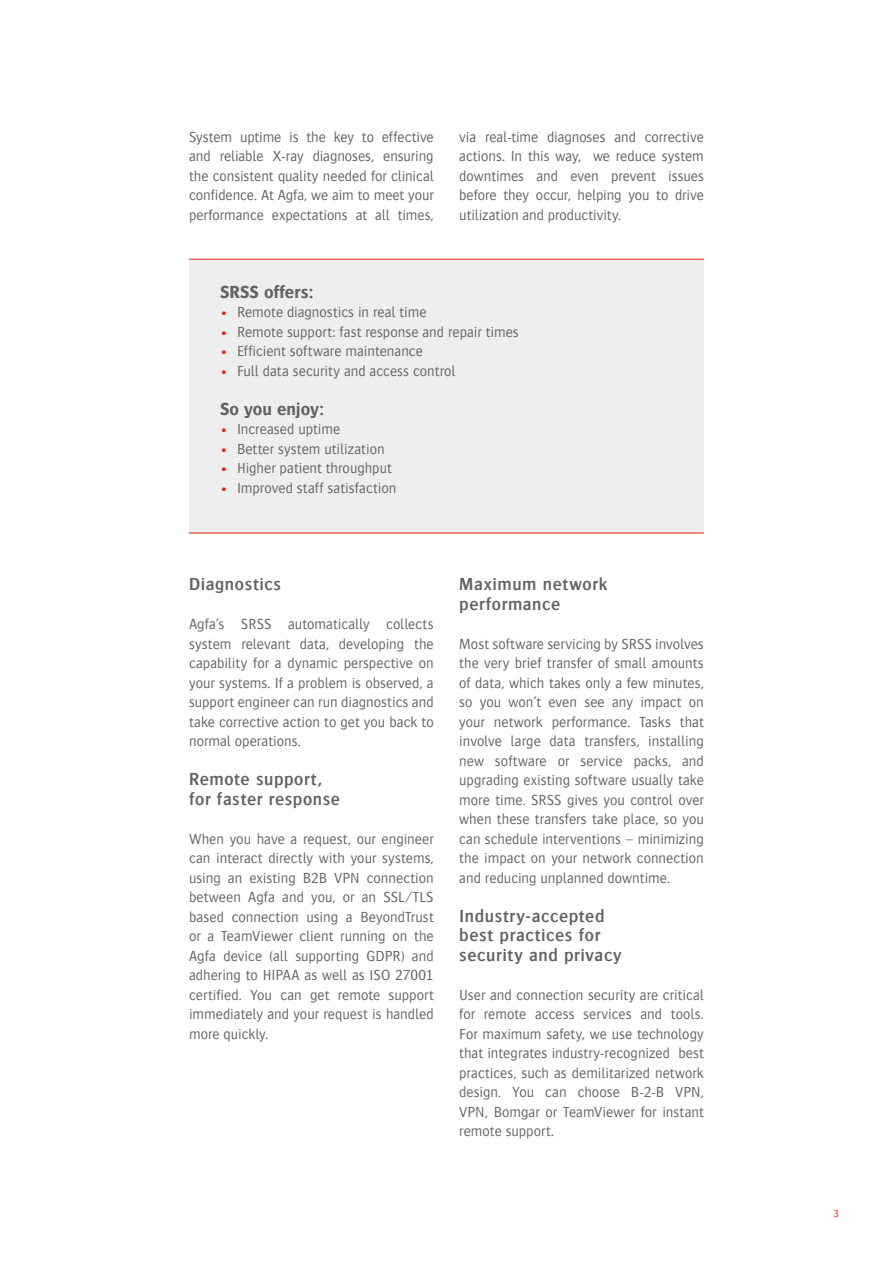
<style>
.page{position:relative;width:893px;height:1263px;background:#fff}
.page>*{position:absolute;margin:0;border:0;box-sizing:border-box;transform-origin:0 0}
.t1{font:600 18px/19.5px "Bosis For Agfa";letter-spacing:.035em;color:#646363}
.t2{font:700 18px "Bosis For Agfa";color:#646363}
.t3{font:300 15px/19.5px "Bosis For Agfa";color:#646363;text-align:justify}
.t4{font:300 10.5px "Bosis For Agfa";color:#e42313}
.s1{color:#e42313}
</style>
<div class="page">
<div style="left:189px;top:260px;width:515px;height:273px;background:#eee"></div>
<hr style="left:189px;top:259px;width:515px;height:1px;background:#e2241c">
<hr style="left:189px;top:533px;width:515px;height:1px;background:#e2241c">
<p class="t3" style="left:189px;top:127px;width:246px">System uptime is the key to effective and reliable X-ray diagnoses, ensuring the consistent quality needed for clinical confidence. At Agfa, we aim to meet your performance expectations at all times,</p>
<p class="t3" style="left:459px;top:127px;width:246px">via real-time diagnoses and corrective actions. In this way, we reduce system downtimes and even prevent issues before they occur, helping you to drive utilization and productivity.</p>
<p class="t2" style="left:220px;top:282px;width:96px">SRSS offers:</p>
<p class="t3" style="left:220px;top:302px;width:208px"><span class="s1">•</span> Remote diagnostics in real time</p>
<p class="t3" style="left:220px;top:322px;width:300px"><span class="s1">•</span> Remote support: fast response and repair times</p>
<p class="t3" style="left:220px;top:341px;width:204px"><span class="s1">•</span> Efficient software maintenance</p>
<p class="t3" style="left:220px;top:361px;width:237px"><span class="s1">•</span> Full data security and access control</p>
<p class="t2" style="left:220px;top:399px;width:107px">So you enjoy:</p>
<p class="t3" style="left:220px;top:419px;width:122px"><span class="s1">•</span> Increased uptime</p>
<p class="t3" style="left:220px;top:439px;width:166px"><span class="s1">•</span> Better system utilization</p>
<p class="t3" style="left:220px;top:458px;width:173px"><span class="s1">•</span> Higher patient throughput</p>
<p class="t3" style="left:220px;top:478px;width:178px"><span class="s1">•</span> Improved staff satisfaction</p>
<p class="t1" style="left:189px;top:574px;width:94px">Diagnostics</p>
<p class="t3" style="left:189px;top:614px;width:246px">Agfa’s SRSS automatically collects system relevant data, developing the capability for a dynamic perspective on your systems. If a problem is observed, a support engineer can run diagnostics and take corrective action to get you back to normal operations.</p>
<p class="t1" style="left:189px;top:769px;width:152px">Remote support, for faster response</p>
<p class="t3" style="left:189px;top:829px;width:246px">When you have a request, our engineer can interact directly with your systems, using an existing B2B VPN connection between Agfa and you, or an SSL/TLS based connection using a BeyondTrust or a TeamViewer client running on the Agfa device (all supporting GDPR) and adhering to HIPAA as well as ISO 27001 certified. You can get remote support immediately and your request is handled more quickly.</p>
<p class="t1" style="left:459px;top:574px;width:150px">Maximum network performance</p>
<p class="t3" style="left:459px;top:634px;width:246px">Most software servicing by SRSS involves the very brief transfer of small amounts of data, which takes only a few minutes, so you won’t even see any impact on your network performance. Tasks that involve large data transfers, installing new software or service packs, and upgrading existing software usually take more time. SRSS gives you control over when these transfers take place, so you can schedule interventions – minimizing the impact on your network connection and reducing unplanned downtime.</p>
<p class="t1" style="left:459px;top:906px;width:164px">Industry-accepted best practices for security and privacy</p>
<p class="t3" style="left:459px;top:985px;width:246px">User and connection security are critical for remote access services and tools.<br>For maximum safety, we use technology that integrates industry-recognized best practices, such as demilitarized network design. You can choose B-2-B VPN, VPN, Bomgar or TeamViewer for instant remote support.</p>
<p class="t4" style="left:833px;top:1208px;width:7px">3</p>
</div>
